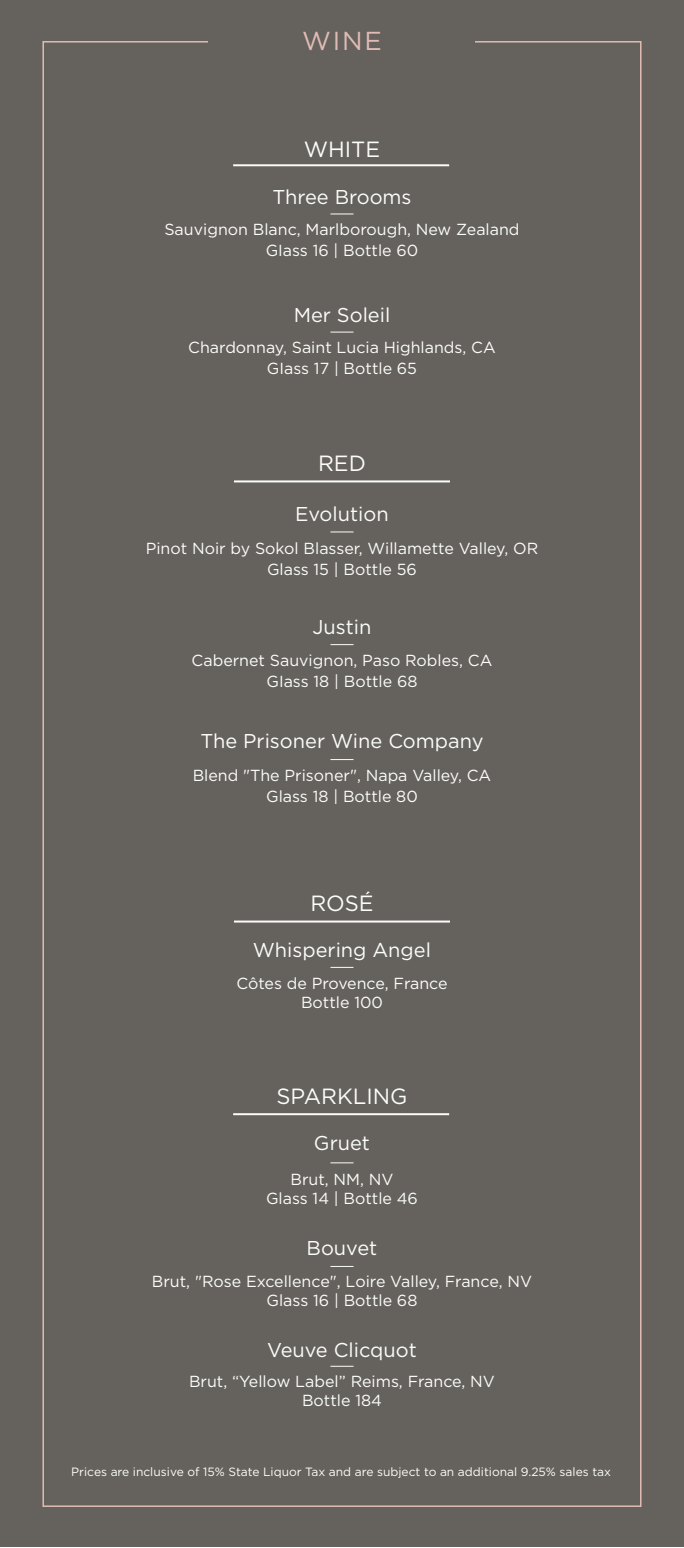
<style>
.page{position:relative;width:684px;height:1548px;background:#fff}
.page>*{position:absolute;margin:0;border:0;box-sizing:border-box;transform-origin:0 0}
.t1{font:26px "Gotham";color:#e0bcb4}
.t2{font:22px "Gotham";color:#fbfdfa}
.t3{font:20px "Gotham";color:#fbfdfa}
.t4{font:16px/19.2px "Gotham";color:#fbfdfa;text-align:center}
.t5{font:12px "Gotham";color:#fbfdfa}
</style>
<div class="page">
<div style="left:1px;top:1px;width:682px;height:1546px;background:#65615d"></div>
<div style="left:649px;top:1px;width:35px;height:1546px;background:#65615d"></div>
<svg style="left:330px;top:213px;width:24px;height:1px"></svg>
<svg style="left:330px;top:332px;width:24px;height:1px"></svg>
<hr style="left:233px;top:164px;width:216px;height:2px;background:#fcfcf7">
<svg style="left:330px;top:1162px;width:24px;height:1px"></svg>
<svg style="left:330px;top:1266px;width:24px;height:1px"></svg>
<hr style="left:233px;top:1113px;width:216px;height:2px;background:#fcfcf7">
<svg style="left:330px;top:1366px;width:24px;height:1px"></svg>
<hr style="left:234px;top:921px;width:216px;height:2px;background:#fbfdfa">
<svg style="left:330px;top:967px;width:24px;height:1px"></svg>
<svg style="left:330px;top:644px;width:24px;height:1px"></svg>
<hr style="left:234px;top:480px;width:216px;height:2px;background:#fbfdfa">
<svg style="left:330px;top:531px;width:24px;height:1px"></svg>
<svg style="left:330px;top:759px;width:24px;height:1px"></svg>
<p class="t1" style="left:302px;top:24px;width:81px">WINE</p>
<p class="t2" style="left:304px;top:135px;width:78px">WHITE</p>
<p class="t3" style="left:272px;top:184px;width:141px">Three Brooms</p>
<p class="t4" style="left:164px;top:220px;width:357px">Sauvignon Blanc, Marlborough, New Zealand</p>
<p class="t4" style="left:266px;top:241px;width:154px">GIass 16 | Bottle 60</p>
<p class="t3" style="left:294px;top:302px;width:98px">Mer Soleil</p>
<p class="t4" style="left:188px;top:338px;width:309px">Chardonnay, Saint Lucia Highlands, CA</p>
<p class="t4" style="left:267px;top:359px;width:152px">GIass 17 | Bottle 65</p>
<p class="t2" style="left:318px;top:449px;width:49px">RED</p>
<p class="t3" style="left:295px;top:501px;width:95px">Evolution</p>
<p class="t4" style="left:146px;top:538px;width:394px">Pinot Noir by Sokol Blasser, Willamette Valley, OR</p>
<p class="t4" style="left:267px;top:559px;width:151px">Glass 15 | Bottle 56</p>
<p class="t3" style="left:313px;top:614px;width:60px">Justin</p>
<p class="t4" style="left:192px;top:651px;width:302px">Cabernet Sauvignon, Paso Robles, CA</p>
<p class="t4" style="left:266px;top:672px;width:153px">GIass 18 | Bottle 68</p>
<p class="t3" style="left:200px;top:729px;width:285px">The Prisoner Wine Company</p>
<p class="t4" style="left:193px;top:766px;width:300px">Blend "The Prisoner", Napa Valley, CA</p>
<p class="t4" style="left:266px;top:787px;width:153px">Glass 18 | Bottle 80</p>
<p class="t2" style="left:310px;top:890px;width:65px">ROSÉ</p>
<p class="t3" style="left:253px;top:937px;width:180px">Whispering Angel</p>
<p class="t4" style="left:236px;top:973px;width:213px">Côtes de Provence, France<br>Bottle 100</p>
<p class="t2" style="left:277px;top:1082px;width:132px">SPARKLING</p>
<p class="t3" style="left:314px;top:1130px;width:58px">Gruet</p>
<p class="t4" style="left:266px;top:1169px;width:153px">Brut, NM, NV<br>Glass 14 | Bottle 46</p>
<p class="t3" style="left:307px;top:1235px;width:72px">Bouvet</p>
<p class="t4" style="left:152px;top:1271px;width:382px">Brut, "Rose Excellence", Loire Valley, France, NV<br>Glass 16 | Bottle 68</p>
<p class="t3" style="left:267px;top:1337px;width:151px">Veuve Clicquot</p>
<p class="t4" style="left:189px;top:1371px;width:307px">Brut, “Yellow Label” Reims, France, NV<br>Bottle 184</p>
<p class="t5" style="left:71px;top:1464px;width:541px">Prices are inclusive of 15% State Liquor Tax and are subject to an additional 9.25% sales tax</p>
</div>
